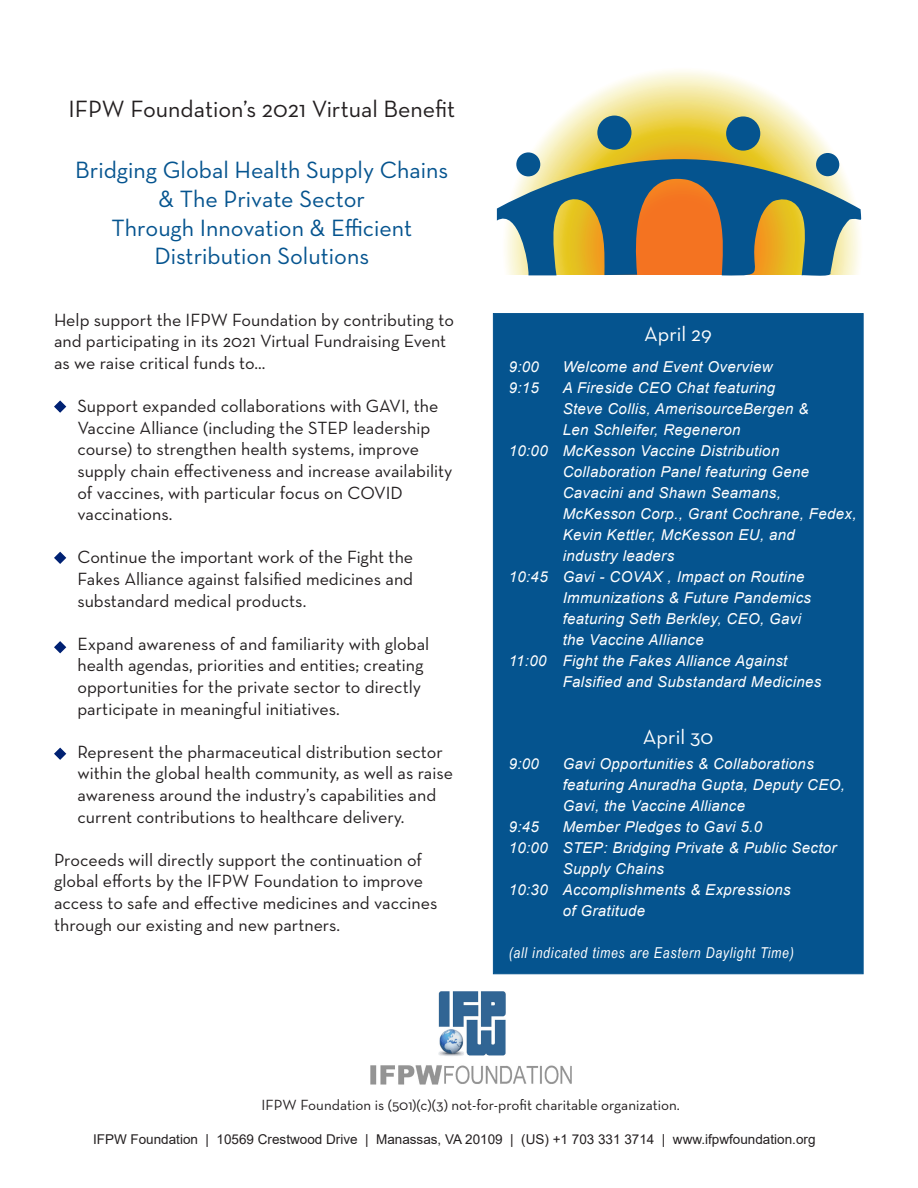
<style>
.page{position:relative;width:918px;height:1188px;background:#fff}
.page>*{position:absolute;margin:0;border:0;box-sizing:border-box;transform-origin:0 0}
.t1{font:24px "Neutra Text";color:#05548f}
.t2{font:24px "Neutra Text";color:#231f20}
.t3{font:21px "Neutra Text";color:#fff}
.t4{font:18px/21.6px "Neutra Text";color:#231f20}
.t5{font:italic 15px/21px "Arial";letter-spacing:.025em;color:#fff}
.t6{font:15px "Neutra Text";color:#231f20}
.t7{font:italic 15px "Arial Narrow";letter-spacing:.05em;color:#fff}
.t8{font:13.5px "Arial";color:#231f20}
</style>
<div class="page">
<svg style="left:541px;top:70px;width:283px;height:71px"></svg>
<svg style="left:497px;top:141px;width:365px;height:135px;background:#919274"></svg>
<div style="left:516px;top:152px;width:24px;height:24px;background:#05548f;border-radius:50%"></div>
<div style="left:597px;top:116px;width:35px;height:34px;background:#05548f;border-radius:50%"></div>
<div style="left:726px;top:116px;width:34px;height:35px;background:#05548f;border-radius:50%"></div>
<div style="left:816px;top:153px;width:23px;height:23px;background:#05548f;border-radius:50%"></div>
<div style="left:493px;top:313px;width:371px;height:661px;background:#05548f;border:1px solid #05548f"></div>
<svg style="left:54px;top:551px;width:13px;height:13px"></svg>
<svg style="left:54px;top:400px;width:13px;height:13px"></svg>
<svg style="left:54px;top:641px;width:13px;height:13px"></svg>
<img style="left:370px;top:992px;width:201px;height:92px">
<svg style="left:54px;top:747px;width:13px;height:13px"></svg>
<p class="t2" style="left:68px;top:94px;width:388px">IFPW Foundation’s 2021 Virtual Benefit</p>
<p class="t1" style="left:75px;top:155px;width:375px">Bridging Global Health Supply Chains</p>
<p class="t1" style="left:159px;top:184px;width:208px">&amp; The Private Sector</p>
<p class="t1" style="left:112px;top:213px;width:302px">Through Innovation &amp; Efficient</p>
<p class="t1" style="left:154px;top:242px;width:216px">Distribution Solutions</p>
<p class="t4" style="left:54px;top:309px;width:401px">Help support the IFPW Foundation by contributing to and participating in its 2021 Virtual Fundraising Event as we raise critical funds to...</p>
<p class="t4" style="left:77px;top:395px;width:377px">Support expanded collaborations with GAVI, the Vaccine Alliance (including the STEP leadership course) to strengthen health systems, improve supply chain effectiveness and increase availability of vaccines, with particular focus on COVID vaccinations.</p>
<p class="t4" style="left:77px;top:546px;width:337px;text-align:justify">Continue the important work of the Fight the Fakes Alliance against falsified medicines and substandard medical products.</p>
<p class="t4" style="left:77px;top:633px;width:354px">Expand awareness of and familiarity with global health agendas, priorities and entities; creating opportunities for the private sector to directly participate in meaningful initiatives.</p>
<p class="t4" style="left:77px;top:741px;width:377px">Represent the pharmaceutical distribution sector within the global health community, as well as raise awareness around the industry’s capabilities and current contributions to healthcare delivery.</p>
<p class="t4" style="left:54px;top:849px;width:385px">Proceeds will directly support the continuation of global efforts by the IFPW Foundation to improve access to safe and effective medicines and vaccines through our existing and new partners.</p>
<p class="t3" style="left:644px;top:321px;width:69px">April 29</p>
<p class="t5" style="left:509px;top:356px;width:32px">9:00</p>
<p class="t5" style="left:563px;top:356px;width:211px">Welcome and Event Overview</p>
<p class="t5" style="left:509px;top:377px;width:32px">9:15</p>
<p class="t5" style="left:563px;top:377px;width:214px">A Fireside CEO Chat featuring</p>
<p class="t5" style="left:563px;top:398px;width:247px">Steve Collis, AmerisourceBergen &amp;</p>
<p class="t5" style="left:563px;top:419px;width:179px">Len Schleifer, Regeneron</p>
<p class="t5" style="left:509px;top:440px;width:272px">10:00 McKesson Vaccine Distribution</p>
<p class="t5" style="left:563px;top:461px;width:248px">Collaboration Panel featuring Gene</p>
<p class="t5" style="left:563px;top:482px;width:220px">Cavacini and Shawn Seamans,</p>
<p class="t5" style="left:563px;top:503px;width:295px">McKesson Corp., Grant Cochrane, Fedex,</p>
<p class="t5" style="left:563px;top:524px;width:234px">Kevin Kettler, McKesson EU, and</p>
<p class="t5" style="left:563px;top:545px;width:113px">industry leaders</p>
<p class="t5" style="left:509px;top:566px;width:297px">10:45 Gavi - COVAX , Impact on Routine</p>
<p class="t5" style="left:563px;top:587px;width:250px">Immunizations &amp; Future Pandemics</p>
<p class="t5" style="left:563px;top:608px;width:240px">featuring Seth Berkley, CEO, Gavi</p>
<p class="t5" style="left:563px;top:629px;width:143px">the Vaccine Alliance</p>
<p class="t5" style="left:509px;top:650px;width:280px">11:00 Fight the Fakes Alliance Against</p>
<p class="t5" style="left:563px;top:671px;width:260px">Falsified and Substandard Medicines</p>
<p class="t3" style="left:643px;top:724px;width:72px">April 30</p>
<p class="t5" style="left:509px;top:754px;width:32px">9:00</p>
<p class="t5" style="left:563px;top:754px;width:253px">Gavi Opportunities &amp; Collaborations</p>
<p class="t5" style="left:563px;top:775px;width:284px">featuring Anuradha Gupta, Deputy CEO,</p>
<p class="t5" style="left:563px;top:796px;width:184px">Gavi, the Vaccine Alliance</p>
<p class="t5" style="left:509px;top:817px;width:32px">9:45</p>
<p class="t5" style="left:563px;top:817px;width:201px">Member Pledges to Gavi 5.0</p>
<p class="t5" style="left:563px;top:838px;width:275px;text-indent:-54px">10:00 STEP: Bridging Private &amp; Public Sector<br>Supply Chains</p>
<p class="t5" style="left:509px;top:880px;width:284px">10:30 Accomplishments &amp; Expressions</p>
<p class="t5" style="left:563px;top:901px;width:84px">of Gratitude</p>
<p class="t7" style="left:509px;top:942px;width:287px">(all indicated times are Eastern Daylight Time)</p>
<p class="t6" style="left:262px;top:1096px;width:420px">IFPW Foundation is (501)(c)(3) not-for-profit charitable organization.</p>
<p class="t8" style="left:93px;top:1130px;width:724px">IFPW Foundation | 10569 Crestwood Drive | Manassas, VA 20109 | (US) +1 703 331 3714 | www.ifpwfoundation.org</p>
</div>
